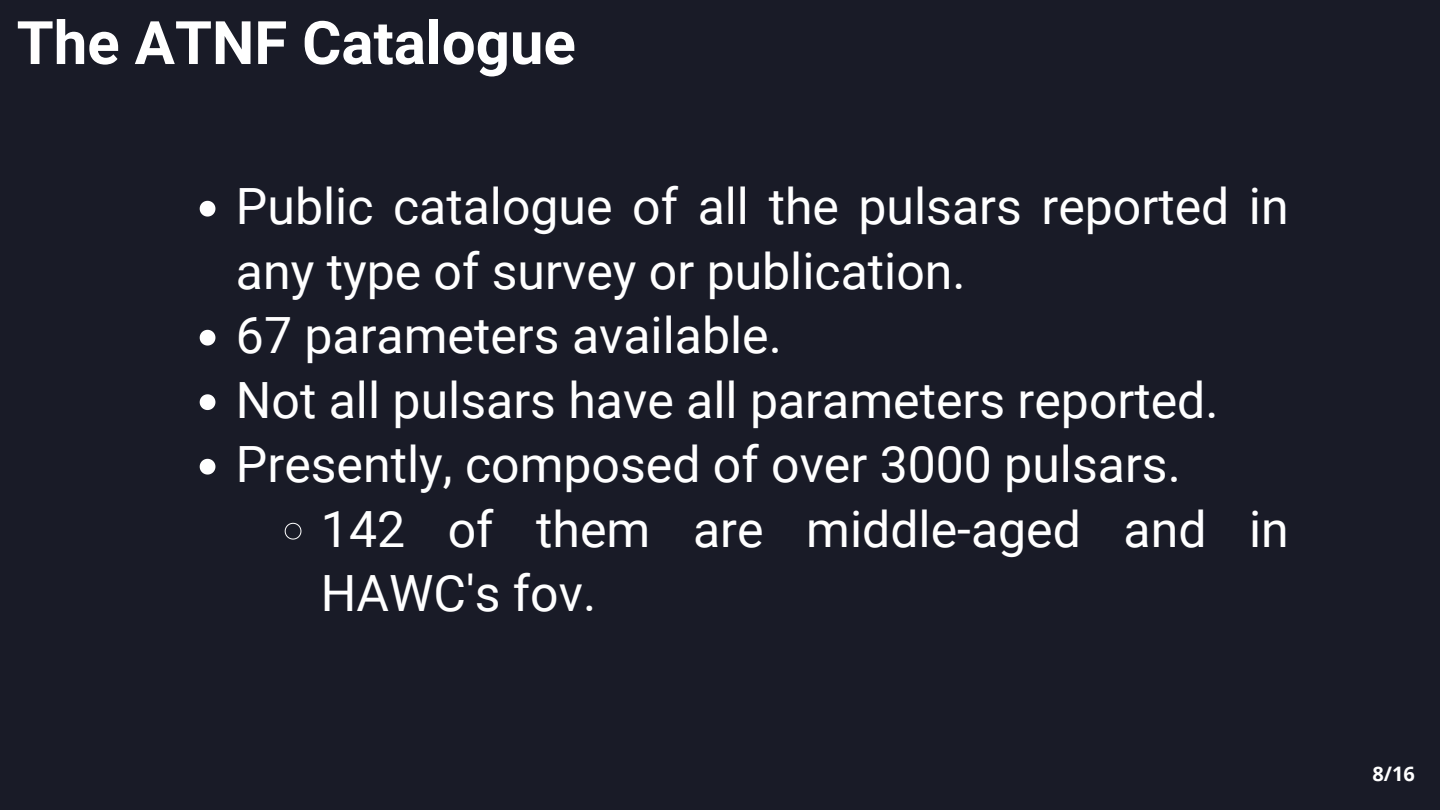
<style>
.page{position:relative;width:1440px;height:810px;background:#191b27}
.page>*{position:absolute;margin:0;border:0;box-sizing:border-box;transform-origin:0 0}
.t1{font:700 60px "Roboto";color:#fff}
.t2{font:50px/64.5px "Roboto";color:#fff}
.t3{font:700 20px "Open Sans";color:#fff}
</style>
<div class="page">
<svg style="left:200px;top:201px;width:15px;height:16px"></svg>
<svg style="left:200px;top:330px;width:15px;height:16px"></svg>
<svg style="left:200px;top:394px;width:15px;height:16px"></svg>
<svg style="left:200px;top:459px;width:15px;height:16px"></svg>
<svg style="left:284px;top:522px;width:18px;height:18px"></svg>
<p class="t1" style="left:17px;top:8px;width:561px">The ATNF Catalogue</p>
<p class="t2" style="left:236px;top:175px;width:1054px">Public catalogue of all the pulsars reported in any type of survey or publication.<br>67 parameters available.<br>Not all pulsars have all parameters reported.<br>Presently, composed of over 3000 pulsars.</p>
<p class="t2" style="left:321px;top:497px;width:969px">142 of them are middle-aged and in<br>HAWC's fov.</p>
<p class="t3" style="left:1372px;top:760px;width:44px">8/16</p>
</div>
